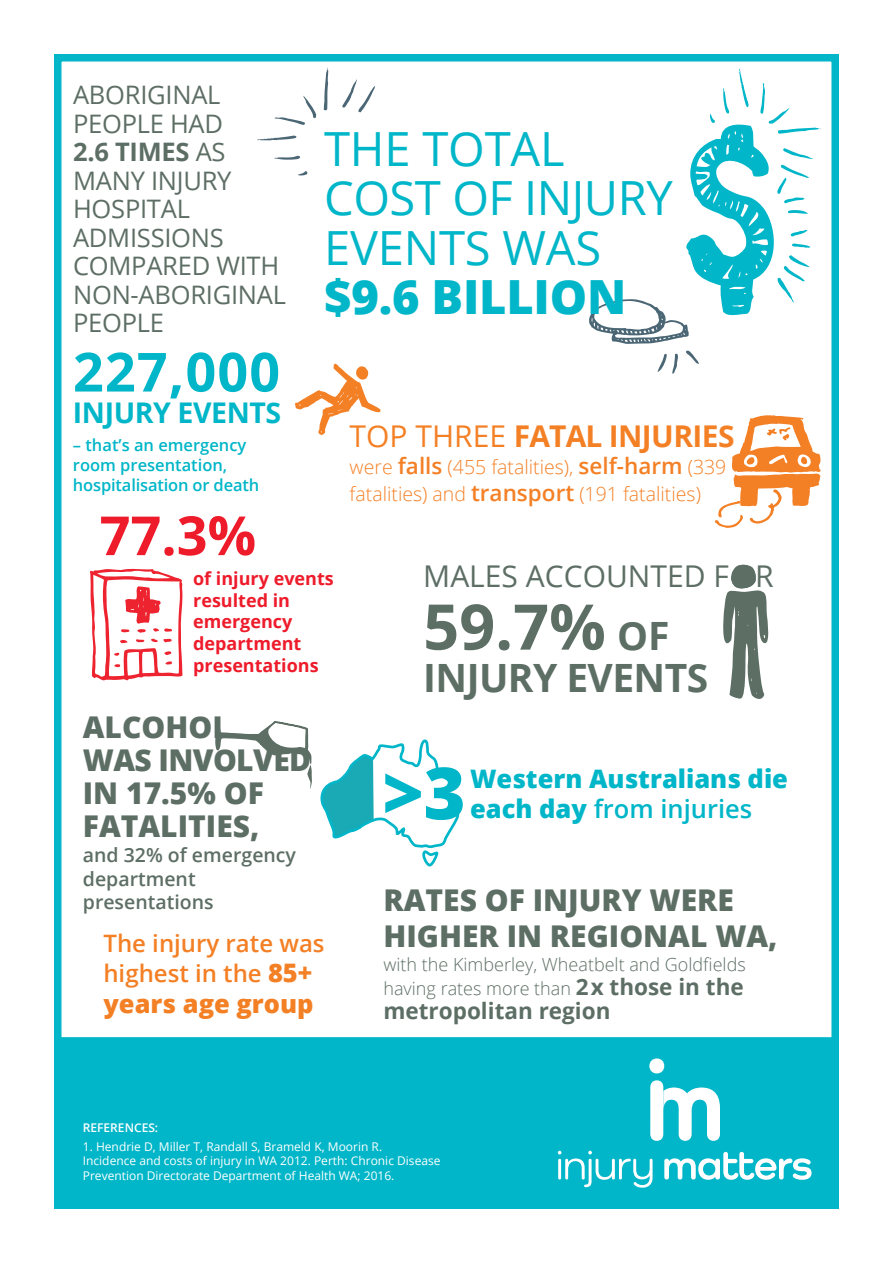
<style>
.page{position:relative;width:893px;height:1263px;background:#fff}
.page>*{position:absolute;margin:0;border:0;box-sizing:border-box;transform-origin:0 0}
.IM_header_bold{font:700 63px "Open Sans";color:#5d6e65}
.IM_body{font:700 54px "Open Sans";letter-spacing:.02em;color:#00b6c8}
.IM_header_bold-2{font:700 54px "Open Sans";color:#ee1b2b}
.IM_header_CAPS-bold{font:47.1px/49.2px "Open Sans";letter-spacing:-.005em;color:#00b6c8}
.IM_header_bold-3{font:700 39px "Open Sans";letter-spacing:-.015em;color:#5d6e65}
.IM_body-2{font:800 30px/33px "Open Sans";color:#5d6e65}
.IM_body-3{font:700 30px "Open Sans";letter-spacing:-.02em;color:#f48026}
.IM_header_bold-4{font:30px "Open Sans";color:#5d6e65}
.IM_body-4{font:700 28.5px "Open Sans";letter-spacing:-.015em;color:#00b6c8}
.IM_header_CAPS-bold-2{font:25.5px/28.5px "Open Sans";letter-spacing:-.01em;color:#5d6e65}
.IM_header_bold-5{font:800 25.5px/30.6px "Open Sans";color:#00b6c8}
.IM_header_bold-6{font:800 25.5px "Open Sans";color:#f48026}
.IM_header_bold-7{font:600 24px/30.6px "Open Sans";color:#f48026}
.IM_body-5{font:700 22.5px "Open Sans";color:#5d6e65}
.IM_body-6{font:300 19.5px/27px "Open Sans";color:#f48026}
.IM_body-7{font:600 19.5px/23.4px "Open Sans";color:#5d6e65}
.IM_body-8{font:300 18px/24px "Open Sans";color:#5d6e65}
.IM_header_bold-8{font:700 18px/21.6px "Open Sans";color:#ee1b2b}
.IM_body-9{font:600 16.5px/19.8px "Open Sans";color:#00b6c8}
.IM_body-10{font:12px/14.4px "Open Sans";color:#fff}
.IM_body-11{font:600 12px "Open Sans";color:#fff}
.s1{font-weight:700}
.s2{font-weight:800}
.s3{font-weight:400}
.s4{font-weight:600;font-size:22.5px}
.s5{font-weight:800;font-size:25.5px}
.s6{font-size:39px}
.s7{font-weight:600}
.s8{font-weight:700;font-size:22.5px}
</style>
<div class="page">
<div style="left:54px;top:54px;width:785px;height:995px;border:8px solid #00b6c8"></div>
<div style="left:54px;top:1037px;width:785px;height:172px;background:#00b6c8"></div>
<svg style="left:558px;top:1151px;width:95px;height:37px"></svg>
<svg style="left:664px;top:1152px;width:147px;height:28px"></svg>
<div style="left:649px;top:1058px;width:15px;height:15px;background:#fff;border-radius:50%"></div>
<svg style="left:650px;top:1080px;width:70px;height:61px"></svg>
<svg style="left:723px;top:565px;width:46px;height:134px"></svg>
<svg style="left:90px;top:568px;width:93px;height:113px"></svg>
<svg style="left:320px;top:739px;width:143px;height:128px"></svg>
<svg style="left:589px;top:69px;width:232px;height:305px"></svg>
<svg style="left:257px;top:135px;width:39px;height:6px"></svg>
<svg style="left:274px;top:155px;width:26px;height:5px"></svg>
<svg style="left:298px;top:171px;width:10px;height:5px"></svg>
<svg style="left:274px;top:96px;width:43px;height:29px"></svg>
<svg style="left:342px;top:79px;width:33px;height:33px"></svg>
<svg style="left:324px;top:67px;width:4px;height:44px"></svg>
<svg style="left:295px;top:364px;width:85px;height:71px"></svg>
<svg style="left:715px;top:415px;width:106px;height:113px"></svg>
<svg style="left:215px;top:721px;width:97px;height:68px"></svg>
<p class="IM_header_CAPS-bold-2" style="left:73px;top:80px;width:214px">ABORIGINAL<br>PEOPLE HAD<br><span class="s1">2.6 TIMES</span> AS<br>MANY INJURY<br>HOSPITAL<br>ADMISSIONS<br>COMPARED WITH<br>NON-ABORIGINAL<br>PEOPLE</p>
<p class="IM_body" style="left:73px;top:334px;width:209px">227,000</p>
<p class="IM_body-4" style="left:73px;top:392px;width:210px">INJURY EVENTS</p>
<p class="IM_body-9" style="left:73px;top:435px;width:188px">– that’s an emergency room presentation, hospitalisation or death</p>
<p class="IM_header_CAPS-bold" style="left:324px;top:123px;width:350px">THE TOTAL<br>COST OF INJURY<br>EVENTS WAS <span class="s2">$9.6 BILLION</span></p>
<p class="IM_body-3" style="left:350px;top:415px;width:386px"><span class="s3">TOP THREE</span> FATAL INJURIES</p>
<p class="IM_body-6" style="left:350px;top:453px;width:378px">were <span class="s4">falls</span> (455 fatalities), <span class="s4">self-harm</span> (339 fatalities) and <span class="s4">transport</span> (191 fatalities)</p>
<p class="IM_header_bold-2" style="left:100px;top:497px;width:158px">77.3%</p>
<p class="IM_header_bold-8" style="left:193px;top:567px;width:142px">of injury events resulted in emergency department presentations</p>
<p class="IM_body-2" style="left:83px;top:709px;width:230px">ALCOHOL<br>WAS INVOLVED<br>IN 17.5% OF<br>FATALITIES,</p>
<p class="IM_body-7" style="left:83px;top:843px;width:215px">and 32% of emergency department presentations</p>
<p class="IM_header_bold-7" style="left:103px;top:927px;width:223px">The injury rate was highest in the <span class="s5">85+</span></p>
<p class="IM_header_bold-6" style="left:103px;top:984px;width:212px">years age group</p>
<p class="IM_header_bold-4" style="left:423px;top:555px;width:352px">MALES ACCOUNTED FOR</p>
<p class="IM_header_bold" style="left:423px;top:582px;width:248px">59.7% <span class="s6">OF</span></p>
<p class="IM_header_bold-3" style="left:423px;top:650px;width:287px">INJURY EVENTS</p>
<p class="IM_header_bold-5" style="left:470px;top:762px;width:319px">Western Australians die each day <span class="s7">from injuries</span></p>
<p class="IM_body-2" style="left:383px;top:880px;width:396px;line-height:36px">RATES OF INJURY WERE<br>HIGHER IN REGIONAL WA,</p>
<p class="IM_body-8" style="left:383px;top:952px;width:364px">with the Kimberley, Wheatbelt and Goldfields having rates more than <span class="s8">2x those in the</span></p>
<p class="IM_body-5" style="left:383px;top:995px;width:228px">metropolitan region</p>
<p class="IM_body-11" style="left:83px;top:1120px;width:77px">REFERENCES:</p>
<p class="IM_body-10" style="left:83px;top:1139px;width:359px">1. Hendrie D, Miller T, Randall S, Brameld K, Moorin R.<br>Incidence and costs of injury in WA 2012. Perth: Chronic Disease<br>Prevention Directorate Department of Health WA; 2016.</p>
</div>
